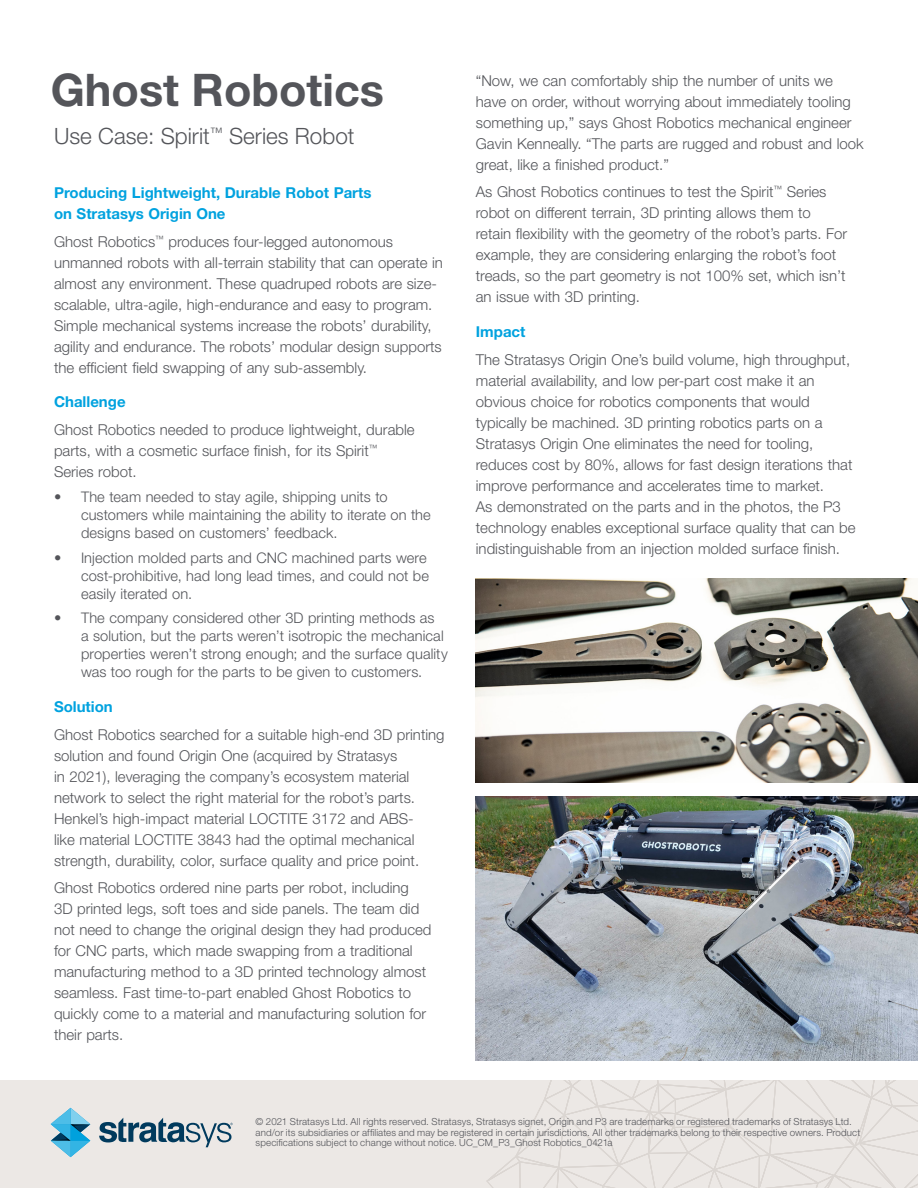
<style>
.page{position:relative;width:918px;height:1188px;background:#fff}
.page>*{position:absolute;margin:0;border:0;box-sizing:border-box;transform-origin:0 0}
.Page_Title{font:700 45px "Helvetica Neue LT Std";color:#54555a}
.Intro_copy{font:300 22.5px "Helvetica Neue LT Std";color:#54555a}
.Para{font:300 15px/21px "Helvetica Neue LT Std";color:#54555a}
.Para_Header{font:700 15px/21px "Helvetica Neue LT Std";color:#00a2df}
.t1{font:300 14.7px/18px "Helvetica Neue LT Std";letter-spacing:.005em;color:#54555a}
.t2{font:300 9.75px/10.5px "Helvetica Neue LT Std";letter-spacing:.01em;color:#54555a}
</style>
<div class="page">
<div style="left:0;top:1080px;width:918px;height:108px;background:#ece8e5"></div>
<svg style="left:486px;top:1080px;width:432px;height:108px"></svg>
<svg style="left:51px;top:1108px;width:39px;height:49px"></svg>
<svg style="left:99px;top:1118px;width:134px;height:29px"></svg>
<img style="left:476px;top:579px;width:442px;height:203px">
<img style="left:476px;top:797px;width:442px;height:264px">
<p class="Page_Title" style="left:51px;top:62px;width:335px">Ghost Robotics</p>
<p class="Intro_copy" style="left:54px;top:122px;width:302px">Use Case: Spirit<sup>™</sup> Series Robot</p>
<p class="Para_Header" style="left:54px;top:182px;width:319px">Producing Lightweight, Durable Robot Parts on Stratasys Origin One</p>
<p class="Para" style="left:54px;top:231px;width:390px">Ghost Robotics<sup>™</sup> produces four-legged autonomous unmanned robots with all-terrain stability that can operate in almost any environment. These quadruped robots are size&shy;scalable, ultra-agile, high-endurance and easy to program.<br>Simple mechanical systems increase the robots’ durability, agility and endurance. The robots’ modular design supports the efficient field swapping of any sub-assembly.</p>
<p class="Para_Header" style="left:54px;top:391px;width:73px">Challenge</p>
<p class="Para" style="left:54px;top:419px;width:362px">Ghost Robotics needed to produce lightweight, durable parts, with a cosmetic surface finish, for its Spirit<sup>™<br></sup>Series robot.</p>
<p class="t1" style="left:81px;top:487px;width:351px;text-indent:-27px">• The team needed to stay agile, shipping units to customers while maintaining the ability to iterate on the designs based on customers’ feedback.</p>
<p class="t1" style="left:81px;top:548px;width:350px;text-indent:-27px">• Injection molded parts and CNC machined parts were cost-prohibitive, had long lead times, and could not be easily iterated on.</p>
<p class="t1" style="left:81px;top:609px;width:368px;text-indent:-27px">• The company considered other 3D printing methods as<br>a solution, but the parts weren’t isotropic the mechanical properties weren’t strong enough; and the surface quality was too rough for the parts to be given to customers.</p>
<p class="Para_Header" style="left:54px;top:696px;width:60px">Solution</p>
<p class="Para" style="left:54px;top:723px;width:392px">Ghost Robotics searched for a suitable high-end 3D printing solution and found Origin One (acquired by Stratasys<br>in 2021), leveraging the company’s ecosystem material network to select the right material for the robot’s parts.<br>Henkel’s high-impact material LOCTITE 3172 and ABS-<br>like material LOCTITE 3843 had the optimal mechanical strength, durability, color, surface quality and price point.</p>
<p class="Para" style="left:54px;top:877px;width:379px">Ghost Robotics ordered nine parts per robot, including<br>3D printed legs, soft toes and side panels. The team did not need to change the original design they had produced for CNC parts, which made swapping from a traditional manufacturing method to a 3D printed technology almost seamless. Fast time-to-part enabled Ghost Robotics to quickly come to a material and manufacturing solution for their parts.</p>
<p class="Para" style="left:476px;top:69px;width:389px">“Now, we can comfortably ship the number of units we have on order, without worrying about immediately tooling something up,” says Ghost Robotics mechanical engineer Gavin Kenneally. “The parts are rugged and robust and look great, like a finished product.”</p>
<p class="Para" style="left:476px;top:181px;width:373px">As Ghost Robotics continues to test the Spirit<sup>™</sup> Series robot on different terrain, 3D printing allows them to retain flexibility with the geometry of the robot’s parts. For example, they are considering enlarging the robot’s foot treads, so the part geometry is not 100% set, which isn’t an issue with 3D printing.</p>
<p class="Para_Header" style="left:476px;top:321px;width:51px">Impact</p>
<p class="Para" style="left:476px;top:348px;width:381px">The Stratasys Origin One’s build volume, high throughput, material availability, and low per-part cost make it an obvious choice for robotics components that would typically be machined. 3D printing robotics parts on a Stratasys Origin One eliminates the need for tooling, reduces cost by 80%, allows for fast design iterations that improve performance and accelerates time to market.<br>As demonstrated on the parts and in the photos, the P3 technology enables exceptional surface quality that can be indistinguishable from an injection molded surface finish.</p>
<p class="t2" style="left:256px;top:1117px;width:606px">© 2021 Stratasys Ltd. All rights reserved. Stratasys, Stratasys signet, Origin and P3 are trademarks or registered trademarks of Stratasys Ltd. and/or its subsidiaries or affiliates and may be registered in certain jurisdictions. All other trademarks belong to their respective owners. Product specifications subject to change without notice. UC_CM_P3_Ghost Robotics_0421a</p>
</div>
